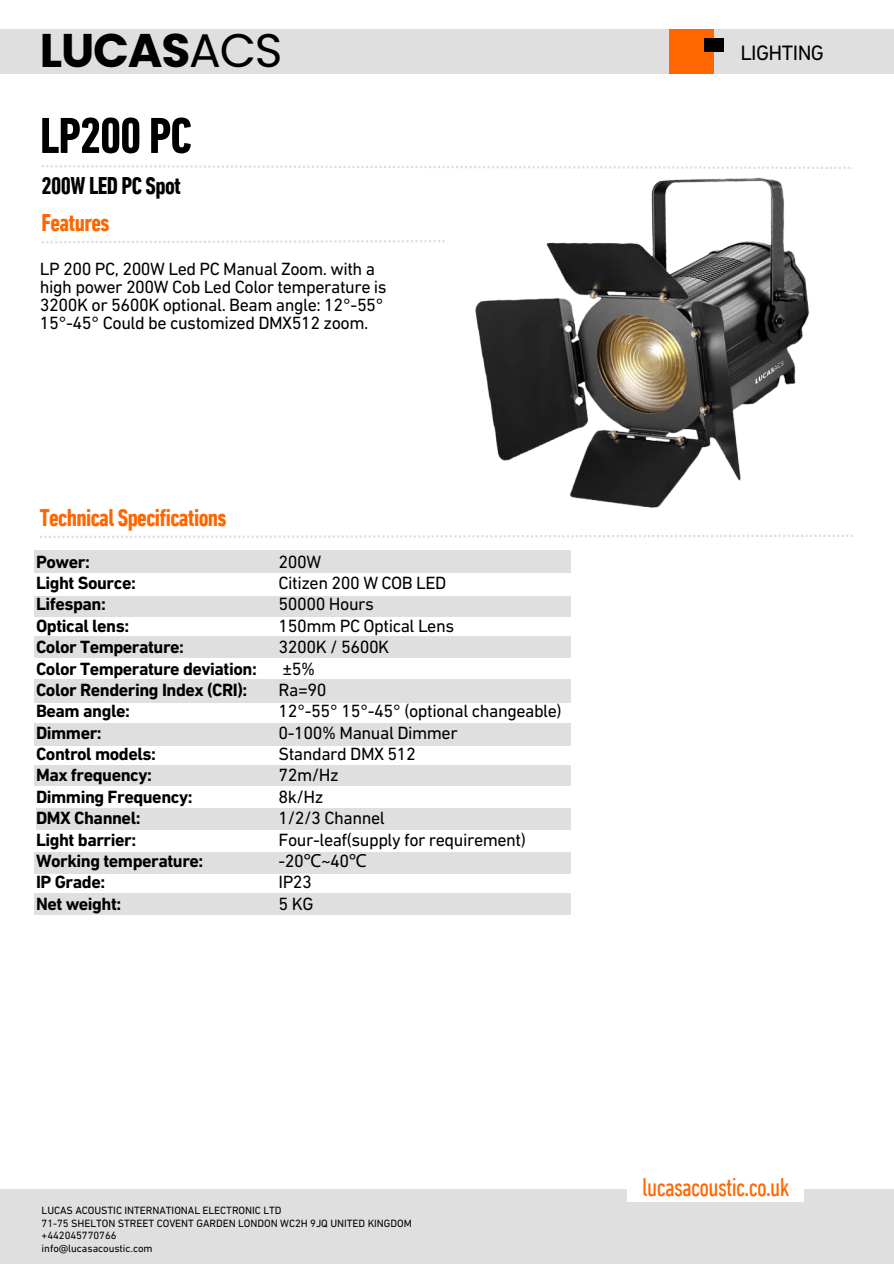
<style>
.page{position:relative;width:894px;height:1264px;background:#fff}
.page>*{position:absolute;margin:0;border:0;box-sizing:border-box;transform-origin:0 0}
.t1{font:700 condensed 51.45px "DIN Next LT Pro";letter-spacing:-.025em;color:#000}
.t2{font:700 47.1px "Poppins";letter-spacing:-.025em;color:#000}
.t3{font:condensed 25.95px "DIN Next LT Pro";letter-spacing:-.025em;color:#fe6601}
.t4{font:700 condensed 24.6px "DIN Next LT Pro";letter-spacing:-.025em;color:#fe6601}
.t5{font:700 condensed 24.6px "DIN Next LT Pro";letter-spacing:-.025em;color:#000}
.t6{font:21.15px "DIN Next LT Pro";letter-spacing:-.025em;color:#000}
.t7{font:18px/18px "DIN Next LT Pro";letter-spacing:-.025em;color:#000}
.t8{font:700 18px/21.3px "DIN Next LT Pro";letter-spacing:-.025em;color:#000}
.t9{font:10.65px "DIN Next LT Pro";letter-spacing:-.005em;color:#000}
.s1{font-weight:400}
.s2{font-family:"Noto Sans"}
</style>
<div class="page">
<div style="left:0;top:30px;width:893px;height:44px;background:#dfdfdf"></div>
<div style="left:669px;top:30px;width:44px;height:44px;background:#fe6601"></div>
<div style="left:704px;top:38px;width:19px;height:14px;background:#000"></div>
<div style="left:0;top:1189px;width:893px;height:74px;background:#dfdfdf"></div>
<div style="left:627px;top:1173px;width:177px;height:29px;background:#fff"></div>
<svg style="left:40px;top:535px;width:812px;height:3px"></svg>
<div style="left:34px;top:636px;width:536px;height:21px;background:#dfdfdf"></div>
<div style="left:34px;top:551px;width:536px;height:22px;background:#dfdfdf"></div>
<div style="left:34px;top:596px;width:536px;height:20px;background:#dfdfdf"></div>
<div style="left:34px;top:679px;width:536px;height:23px;background:#dfdfdf"></div>
<img style="left:475px;top:177px;width:335px;height:331px">
<svg style="left:42px;top:165px;width:808px;height:4px"></svg>
<svg style="left:42px;top:240px;width:402px;height:3px"></svg>
<div style="left:34px;top:852px;width:536px;height:22px;background:#dfdfdf"></div>
<div style="left:36px;top:808px;width:534px;height:22px;background:#dfdfdf"></div>
<div style="left:34px;top:765px;width:536px;height:21px;background:#dfdfdf"></div>
<div style="left:34px;top:723px;width:536px;height:22px;background:#dfdfdf"></div>
<div style="left:34px;top:893px;width:536px;height:22px;background:#dfdfdf"></div>
<h2 class="t2" style="left:40px;top:18px;width:244px">LUCAS<span class="s1">ACS</span></h2>
<h5 class="t1" style="left:40px;top:114px;width:153px">LP200 PC</h5>
<p class="t5" style="left:42px;top:175px;width:141px">200W LED PC Spot</p>
<p class="t4" style="left:42px;top:213px;width:69px">Features</p>
<p class="t7" style="left:40px;top:262px;width:348px">LP 200 PC, 200W Led PC Manual Zoom. with a high power 200W Cob Led Color temperature is 3200K or 5600K optional. Beam angle: 12°-55° 15°-45° Could be customized DMX512 zoom.</p>
<h2 class="t4" style="left:40px;top:507px;width:188px">Technical Specifications</h2>
<p class="t8" style="left:36px;top:552px;width:222px">Power:<br>Light Source:<br>Lifespan:<br>Optical lens:<br>Color Temperature:<br>Color Temperature deviation:<br>Color Rendering Index (CRI):<br>Beam angle:<br>Dimmer:<br>Control models:<br>Max frequency:<br>Dimming Frequency:<br>DMX Channel:<br>Light barrier:<br>Working temperature:<br>IP Grade:</p>
<p class="t8" style="left:36px;top:894px;width:87px">Net weight:</p>
<p class="t7" style="left:278px;top:554px;width:44px">200W</p>
<p class="t7" style="left:278px;top:575px;width:169px">Citizen 200 W COB LED</p>
<p class="t7" style="left:278px;top:597px;width:97px">50000 Hours</p>
<p class="t7" style="left:278px;top:618px;width:177px">150mm PC Optical Lens</p>
<p class="t7" style="left:278px;top:639px;width:112px">3200K / 5600K</p>
<p class="t7" style="left:282px;top:661px;width:34px">±5%</p>
<p class="t7" style="left:278px;top:682px;width:49px">Ra=90</p>
<p class="t7" style="left:278px;top:703px;width:284px">12°-55° 15°-45° (optional changeable)</p>
<p class="t7" style="left:278px;top:725px;width:181px">0-100% Manual Dimmer</p>
<p class="t7" style="left:278px;top:746px;width:139px">Standard DMX 512</p>
<p class="t7" style="left:278px;top:768px;width:62px">72m/Hz</p>
<p class="t7" style="left:278px;top:789px;width:46px">8k/Hz</p>
<p class="t7" style="left:278px;top:810px;width:108px">1/2/3 Channel</p>
<p class="t7" style="left:278px;top:832px;width:249px">Four-leaf(supply for requirement)</p>
<h4 class="t7" style="left:278px;top:853px;width:90px">-20<span class="s2">℃</span>~40<span class="s2">℃</span></h4>
<p class="t7" style="left:278px;top:874px;width:35px">IP23</p>
<p class="t7" style="left:278px;top:896px;width:36px">5KG</p>
<h3 class="t6" style="left:740px;top:44px;width:85px">LIGHTING</h3>
<h3 class="t9" style="left:42px;top:1206px;width:241px">LUCAS ACOUSTIC INTERNATIONAL ELECTRONIC LTD</h3>
<p class="t9" style="left:42px;top:1218px;width:371px">71-75 SHELTON STREET COVENT GARDEN LONDON WC2H 9JQ UNITED KINGDOM</p>
<h3 class="t9" style="left:42px;top:1231px;width:76px">+442045770766</h3>
<h6 class="t9" style="left:42px;top:1243px;width:112px">info@lucasacoustic.com</h6>
<p class="t3" style="left:642px;top:1176px;width:149px">lucasacoustic.co.uk</p>
</div>
